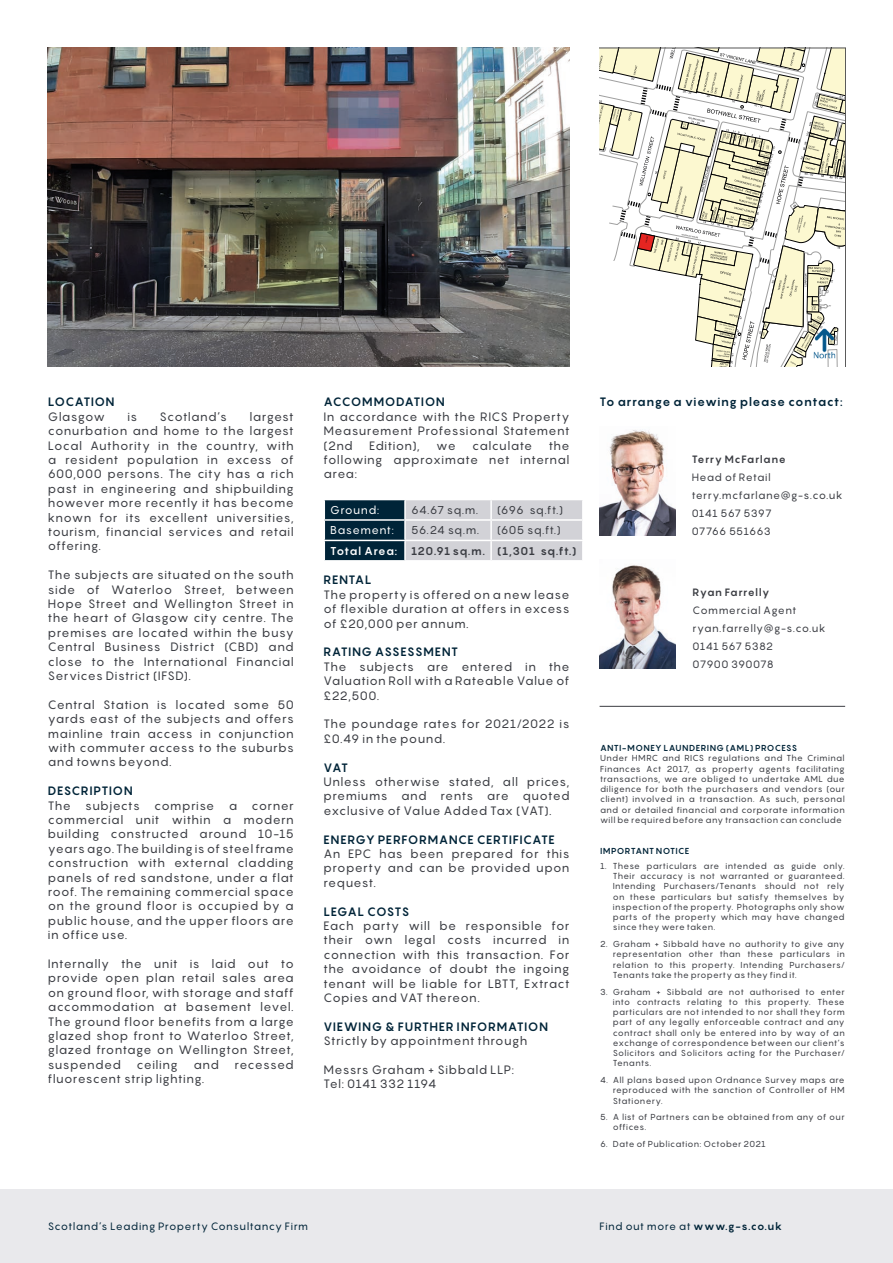
<style>
.page{position:relative;width:893px;height:1263px;background:#fff}
.page>*{position:absolute;margin:0;border:0;box-sizing:border-box;transform-origin:0 0}
.t1{font:12px/14.4px "Pangram";letter-spacing:.035em;color:#3a3c42;text-align:justify}
.t2{font:700 12px "Pangram";letter-spacing:.04em;color:#002438}
.t3{font:700 12px "Pangram";letter-spacing:.02em;color:#002438}
.t4{font:700 11.25px/20.4px "Pangram";letter-spacing:.025em;color:#3a3c42}
.t5{font:11.25px "Pangram";letter-spacing:.02em;color:#3a3c42}
.t6{font:11.25px "Pangram";letter-spacing:.04em;color:#fff}
.t7{font:10.5px/18px "Pangram";letter-spacing:.03em;color:#3a3c42}
.t8{font:10.5px "Pangram";letter-spacing:.045em;color:#002438}
.t9{font:700 10.5px "Pangram";letter-spacing:.045em;color:#3a3c42}
.t10{font:8.55px/10.2px "Pangram";letter-spacing:.04em;color:#3a3c42;text-align:justify}
.t11{font:700 8.55px "Pangram";letter-spacing:.045em;color:#002438}
.s1{font-weight:400}
.s2{color:#fff}
.s3{font-weight:700}
</style>
<div class="page">
<svg style="left:324px;top:500px;width:259px;height:60px"></svg>
<hr style="left:600px;top:706px;width:245px;height:1px;background:#3a3c42">
<div style="left:0;top:1189px;width:893px;height:74px;background:#e9e9ec"></div>
<img style="left:48px;top:48px;width:521px;height:319px">
<img style="left:600px;top:565px;width:76px;height:103px">
<img style="left:600px;top:430px;width:75px;height:105px">
<svg style="left:599px;top:48px;width:246px;height:319px"></svg>
<img style="left:808px;top:328px;width:32px;height:31px">
<p class="t2" style="left:48px;top:394px;width:68px">LOCATION</p>
<p class="t1" style="left:48px;top:409px;width:59px">Glasgow</p>
<p class="t1" style="left:127px;top:409px;width:11px">is</p>
<p class="t1" style="left:160px;top:409px;width:69px">Scotland’s</p>
<p class="t1" style="left:48px;top:409px;width:247px;text-indent:202px">largest conurbation and home to the largest Local Authority in the country, with a resident population in excess of 600,000 persons. The city has a rich past in engineering and shipbuilding however more recently it has become known for its excellent universities, tourism, financial services and retail offering.</p>
<p class="t1" style="left:48px;top:567px;width:247px">The subjects are situated on the south side of Waterloo Street, between Hope Street and Wellington Street in the heart of Glasgow city centre. The premises are located within the busy Central Business District (CBD) and close to the International Financial Services District (IFSD).</p>
<p class="t1" style="left:48px;top:697px;width:247px">Central Station is located some 50 yards east of the subjects and offers mainline train access in conjunction with commuter access to the suburbs and towns beyond.</p>
<p class="t2" style="left:48px;top:783px;width:86px">DESCRIPTION</p>
<p class="t1" style="left:48px;top:798px;width:247px">The subjects comprise a corner commercial unit within a modern building constructed around 10-15 years ago. The building is of steel frame construction with external cladding panels of red sandstone, under a flat roof. The remaining commercial space on the ground floor is occupied by a public house, and the upper floors are in office use.</p>
<p class="t1" style="left:48px;top:956px;width:247px">Internally the unit is laid out to provide open plan retail sales area on ground floor, with storage and staff accommodation at basement level.<br>The ground floor benefits from a large glazed shop front to Waterloo Street, glazed frontage on Wellington Street, suspended</p>
<p class="t1" style="left:137px;top:1057px;width:43px">ceiling</p>
<p class="t1" style="left:193px;top:1057px;width:27px">and</p>
<p class="t1" style="left:235px;top:1057px;width:61px">recessed</p>
<p class="t1" style="left:48px;top:1071px;width:158px">fluorescent strip lighting.</p>
<p class="t2" style="left:323px;top:394px;width:123px">ACCOMMODATION</p>
<p class="t1" style="left:323px;top:409px;width:247px">In accordance with the RICS Property Measurement Professional Statement (2nd</p>
<p class="t1" style="left:323px;top:438px;width:247px;text-indent:225px">the following approximate net internal area:</p>
<p class="t6" style="left:330px;top:503px;width:51px">Ground:</p>
<p class="t5" style="left:411px;top:503px;width:69px">64.67 sq.m.</p>
<p class="t5" style="left:497px;top:503px;width:67px">(696 sq.ft.)</p>
<p class="t6" style="left:330px;top:523px;width:65px">Basement:</p>
<p class="t5" style="left:411px;top:523px;width:70px">56.24 sq.m.</p>
<p class="t1" style="left:369px;top:438px;width:52px">Edition),</p>
<p class="t1" style="left:436px;top:438px;width:21px">we</p>
<p class="t1" style="left:472px;top:438px;width:62px">calculate</p>
<p class="t4" style="left:330px;top:520px;width:248px;text-indent:167px"><span class="s1">(605 sq.ft.)<br></span><span class="s2">Total Area:</span> 120.91 sq.m. (1,301 sq.ft.)</p>
<p class="t2" style="left:324px;top:572px;width:50px">RENTAL</p>
<p class="t1" style="left:324px;top:587px;width:247px">The property is offered on a new lease of flexible duration at offers in excess of £20,000 per annum.</p>
<p class="t2" style="left:324px;top:644px;width:136px">RATING ASSESSMENT</p>
<p class="t1" style="left:324px;top:659px;width:247px">The subjects are entered in the Valuation Roll with a Rateable Value of £22,500.</p>
<p class="t1" style="left:324px;top:717px;width:247px">The poundage rates for 2021/2022 is £0.49 in the pound.</p>
<p class="t2" style="left:324px;top:759px;width:26px">VAT</p>
<p class="t1" style="left:324px;top:774px;width:247px">Unless otherwise stated, all prices, premiums and rents are quoted exclusive of Value Added Tax (VAT).</p>
<p class="t2" style="left:324px;top:831px;width:233px">ENERGY PERFORMANCE CERTIFICATE</p>
<p class="t1" style="left:324px;top:846px;width:247px">An EPC has been prepared for this property and can be provided upon request.</p>
<p class="t3" style="left:324px;top:903px;width:87px">LEGAL COSTS</p>
<p class="t1" style="left:324px;top:918px;width:247px">Each party will be responsible for their own legal costs incurred in connection with this transaction. For the avoidance of doubt the ingoing tenant will be liable for LBTT, Extract Copies and VAT thereon.</p>
<p class="t2" style="left:324px;top:1019px;width:226px">VIEWING &amp; FURTHER INFORMATION</p>
<p class="t1" style="left:324px;top:1033px;width:205px">Strictly by appointment through</p>
<p class="t1" style="left:324px;top:1062px;width:192px">Messrs Graham + Sibbald LLP:<br>Tel: 0141 332 1194</p>
<p class="t2" style="left:600px;top:393px;width:245px">To arrange a viewing please contact:</p>
<p class="t9" style="left:692px;top:452px;width:95px">Terry McFarlane</p>
<p class="t7" style="left:692px;top:468px;width:152px">Head of Retail terry.mcfarlane@g-s.co.uk<br>0141 567 5397<br>07766 551663</p>
<p class="t9" style="left:693px;top:585px;width:78px">Ryan Farrelly</p>
<p class="t7" style="left:693px;top:601px;width:134px">Commercial Agent ryan.farrelly@g-s.co.uk<br>0141 567 5382<br>07900 390078</p>
<p class="t11" style="left:600px;top:742px;width:199px">ANTI-MONEY LAUNDERING (AML) PROCESS</p>
<p class="t10" style="left:600px;top:753px;width:246px">Under HMRC and RICS regulations and The Criminal Finances Act 2017, as property agents facilitating transactions, we are obliged to undertake AML due diligence for both the purchasers and vendors (our client) involved in a transaction. As such, personal and or detailed financial and corporate information will be required before any transaction can conclude</p>
<p class="t11" style="left:600px;top:846px;width:91px">IMPORTANT NOTICE</p>
<p class="t10" style="left:613px;top:860px;width:233px;text-indent:-13px">1. These particulars are intended as guide only.<br>Their accuracy is not warranted or guaranteed.<br>Intending Purchasers/Tenants should not rely on these particulars but satisfy themselves by inspection of the property. Photographs only show parts of the property which may have changed since they were taken.</p>
<p class="t10" style="left:613px;top:939px;width:233px;text-indent:-13px">2. Graham + Sibbald have no authority to give any representation other than these particulars in relation to this property. Intending Purchasers/ Tenants take the property as they find it.</p>
<p class="t10" style="left:613px;top:986px;width:233px;text-indent:-13px">3. Graham + Sibbald are not authorised to enter into contracts relating to this property. These particulars are not intended to nor shall they form part of any legally enforceable contract and any contract shall only be entered into by way of an exchange of correspondence between our client’s Solicitors and Solicitors acting for the Purchaser/ Tenants.</p>
<p class="t10" style="left:613px;top:1075px;width:233px;text-indent:-13px">4. All plans based upon Ordnance Survey maps are reproduced with the sanction of Controller of HM Stationery.</p>
<p class="t10" style="left:613px;top:1112px;width:233px;text-indent:-13px">5. A list of Partners can be obtained from any of our offices.</p>
<p class="t10" style="left:600px;top:1139px;width:167px">6. Date of Publication: October 2021</p>
<p class="t8" style="left:48px;top:1220px;width:262px">Scotland’s Leading Property Consultancy Firm</p>
<p class="t8" style="left:600px;top:1220px;width:184px">Find out more at <span class="s3">www.g-s.co.uk</span></p>
</div>
